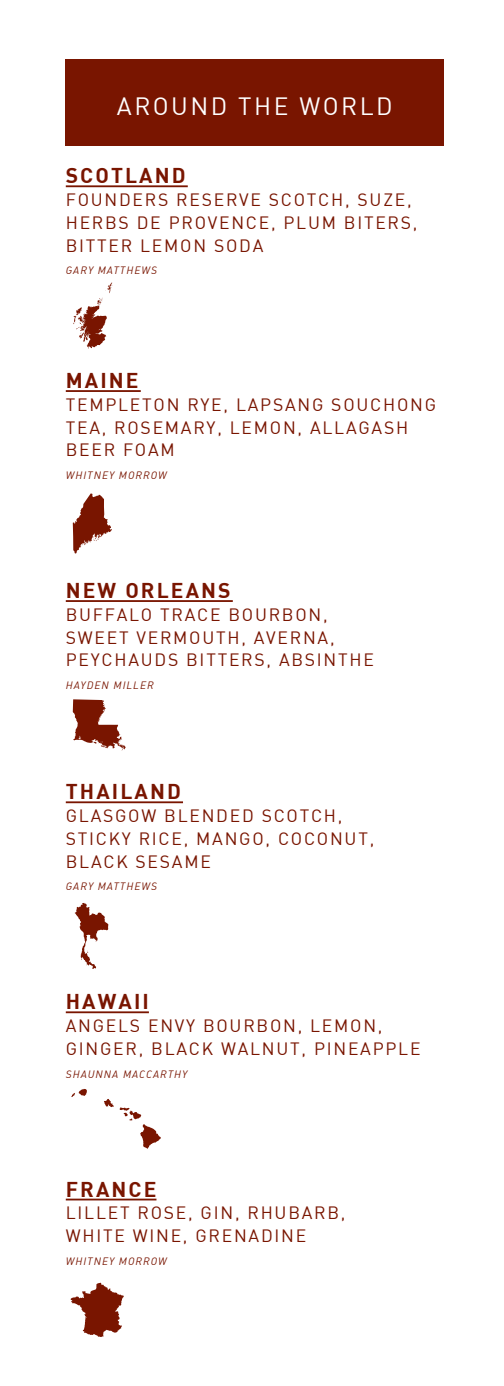
<style>
.page{position:relative;width:504px;height:1386px;background:#fff}
.page>*{position:absolute;margin:0;border:0;box-sizing:border-box;transform-origin:0 0}
.t1{font:24.5px "DIN";letter-spacing:.1em;color:#fff}
.t2{font:700 21px "DIN";letter-spacing:.1em;color:#791500}
.t3{font:17.5px/22.8px "DIN";letter-spacing:.1em;color:#791500}
.t4{font:10.5px "DIN Regular Italic Alt";letter-spacing:.1em;color:#791500}
</style>
<div class="page">
<div style="left:66px;top:59px;width:378px;height:87px;background:#791500"></div>
<hr style="left:66px;top:185px;width:122px;height:2px;background:#791500">
<hr style="left:66px;top:390px;width:75px;height:2px;background:#791500">
<hr style="left:66px;top:600px;width:167px;height:2px;background:#791500">
<hr style="left:66px;top:801px;width:117px;height:2px;background:#791500">
<hr style="left:66px;top:1011px;width:83px;height:2px;background:#791500">
<hr style="left:66px;top:1199px;width:90px;height:1px;background:#791500">
<svg style="left:73px;top:283px;width:39px;height:66px"></svg>
<svg style="left:73px;top:493px;width:39px;height:61px"></svg>
<svg style="left:73px;top:699px;width:53px;height:51px"></svg>
<svg style="left:75px;top:903px;width:33px;height:66px"></svg>
<svg style="left:120px;top:1107px;width:41px;height:42px"></svg>
<svg style="left:104px;top:1099px;width:10px;height:8px"></svg>
<svg style="left:71px;top:1089px;width:16px;height:8px"></svg>
<svg style="left:71px;top:1283px;width:53px;height:54px"></svg>
<p class="t1" style="left:117px;top:91px;width:277px">AROUND THE WORLD</p>
<p class="t2" style="left:66px;top:162px;width:121px">SCOTLAND</p>
<p class="t3" style="left:66px;top:188px;width:353px">FOUNDERS RESERVE SCOTCH, SUZE,<br>HERBS DE PROVENCE, PLUM BITERS,<br>BITTER LEMON SODA</p>
<p class="t4" style="left:66px;top:264px;width:93px">GARY MATTHEWS</p>
<p class="t2" style="left:66px;top:367px;width:74px">MAINE</p>
<p class="t3" style="left:66px;top:393px;width:372px">TEMPLETON RYE, LAPSANG SOUCHONG<br>TEA, ROSEMARY, LEMON, ALLAGASH<br>BEER FOAM</p>
<p class="t4" style="left:66px;top:469px;width:103px">WHITNEY MORROW</p>
<p class="t2" style="left:66px;top:577px;width:166px">NEW ORLEANS</p>
<p class="t3" style="left:66px;top:603px;width:263px">BUFFALO TRACE BOURBON,</p>
<p class="t3" style="left:66px;top:626px;width:310px">SWEET VERMOUTH, AVERNA,<br>PEYCHAUDS BITTERS, ABSINTHE</p>
<p class="t4" style="left:66px;top:679px;width:89px">HAYDEN MILLER</p>
<p class="t2" style="left:66px;top:778px;width:117px">THAILAND</p>
<p class="t3" style="left:66px;top:804px;width:278px">GLASGOW BLENDED SCOTCH,</p>
<p class="t3" style="left:66px;top:827px;width:310px">STICKY RICE, MANGO, COCONUT,</p>
<p class="t3" style="left:66px;top:850px;width:147px">BLACK SESAME</p>
<p class="t4" style="left:66px;top:880px;width:93px">GARY MATTHEWS</p>
<p class="t2" style="left:66px;top:988px;width:85px">HAWAII</p>
<p class="t3" style="left:66px;top:1014px;width:356px">ANGELS ENVY BOURBON, LEMON,<br>GINGER, BLACK WALNUT, PINEAPPLE</p>
<p class="t4" style="left:66px;top:1067px;width:123px">SHAUNNA MACCARTHY</p>
<p class="t2" style="left:66px;top:1175px;width:92px">FRANCE</p>
<p class="t3" style="left:66px;top:1201px;width:281px">LILLET ROSE, GIN, RHUBARB,</p>
<p class="t3" style="left:66px;top:1224px;width:242px">WHITE WINE, GRENADINE</p>
<p class="t4" style="left:66px;top:1255px;width:103px">WHITNEY MORROW</p>
</div>
